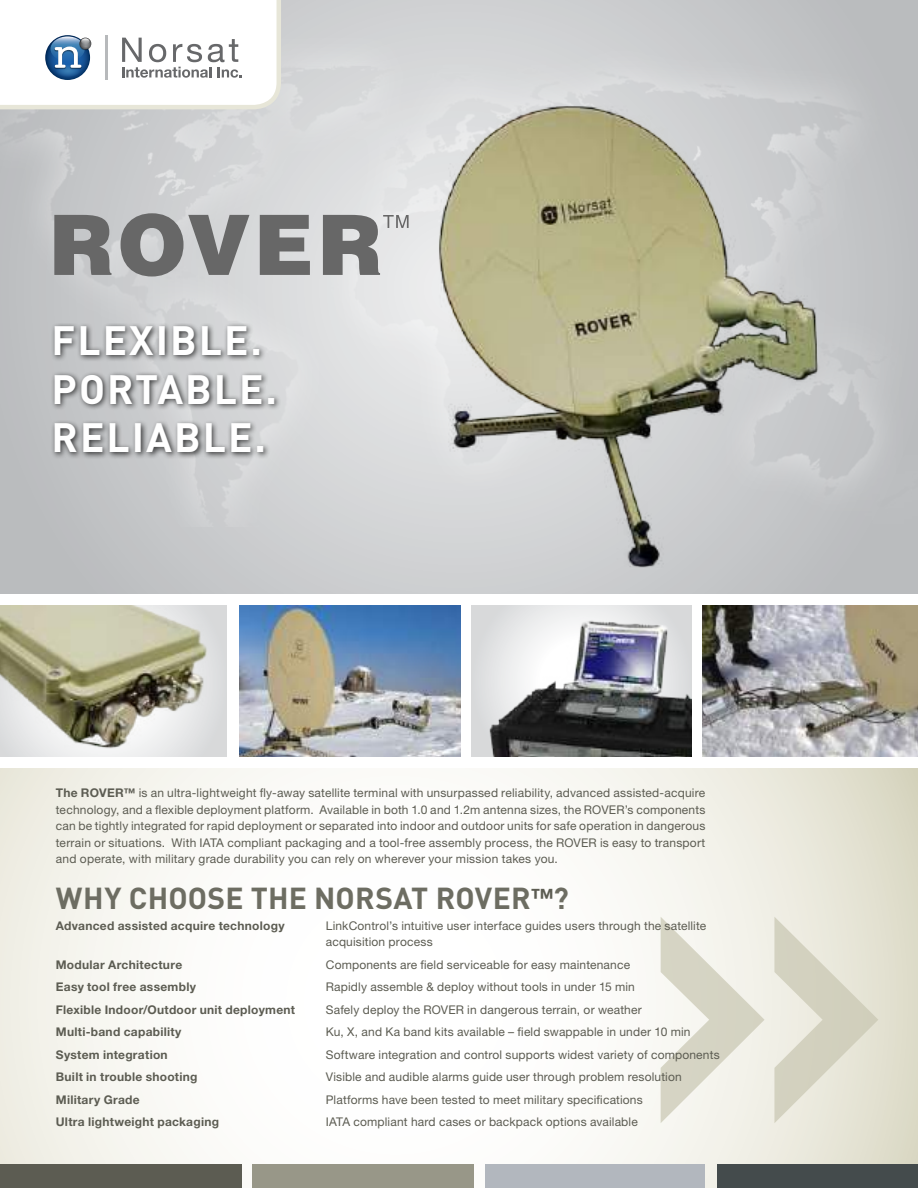
<style>
.page{position:relative;width:918px;height:1188px;background:#fff}
.page>*{position:absolute;margin:0;border:0;box-sizing:border-box;transform-origin:0 0}
.t1{font:500 450px "DINOT";color:#c8c6b1}
.t2{font:700 40.5px/48.6px "DINOT";letter-spacing:.05em;color:#fff}
.t3{font:700 30px "DINOT";letter-spacing:.005em;color:#6d6d62}
.t4{font:12px/16.5px "Helvetica Neue LT";letter-spacing:.015em;color:#5c5c52;text-align:justify}
.t5{font:700 12px "Helvetica Neue LT";letter-spacing:.025em;color:#5c5c52}
.s1{font-weight:700}
.s2{font-family:"Helvetica Neue LT";font-size:24px;color:#5c5c52}
</style>
<div class="page">
<div style="left:0;top:0;width:918px;height:594px;background:linear-gradient(to right,#c6c8ca,#c6c7c9)"></div>
<img style="left:0;top:38px;width:918px;height:488px">
<svg style="left:0;top:769px;width:918px;height:419px"></svg>
<svg style="left:0;top:0;width:281px;height:109px"></svg>
<img style="left:472px;top:606px;width:219px;height:151px">
<img style="left:0;top:606px;width:227px;height:151px">
<img style="left:239px;top:606px;width:221px;height:151px">
<div style="left:0;top:1165px;width:242px;height:23px;background:#5c5c52"></div>
<div style="left:253px;top:1165px;width:221px;height:23px;background:#989788"></div>
<div style="left:485px;top:1165px;width:220px;height:23px;background:#b2b7be"></div>
<div style="left:718px;top:1165px;width:200px;height:23px;background:#444b4c"></div>
<img style="left:703px;top:606px;width:215px;height:151px">
<img style="left:436px;top:103px;width:384px;height:465px">
<div style="left:50px;top:323px;width:231px;height:136px;background:#000;opacity:.75"></div>
<svg style="left:54px;top:215px;width:57px;height:60px;background:#7d7d7d"></svg>
<svg style="left:121px;top:213px;width:128px;height:64px;background:#969798"></svg>
<svg style="left:260px;top:215px;width:50px;height:60px;background:#808080"></svg>
<svg style="left:323px;top:215px;width:86px;height:60px;background:#a2a2a2"></svg>
<h2 class="t2" style="left:52px;top:315px;width:227px">FLEXIBLE.<br>PORTABLE.<br>RELIABLE.</h2>
<p class="t4" style="left:56px;top:784px;width:651px"><span class="s1">The ROVER™</span> is an ultra-lightweight fly-away satellite terminal with unsurpassed reliability, advanced assisted-acquire technology, and a flexible deployment platform. Available in both 1.0 and 1.2m antenna sizes, the ROVER’s components can be tightly integrated for rapid deployment or separated into indoor and outdoor units for safe operation in dangerous terrain or situations. With IATA compliant packaging and a tool-free assembly process, the ROVER is easy to transport and operate, with military grade durability you can rely on wherever your mission takes you.</p>
<h3 class="t3" style="left:56px;top:879px;width:514px">WHY CHOOSE THE NORSAT ROVER<span class="s2">™</span>?</h3>
<h1 class="t1" style="left:628px;top:730px;width:268px">»</h1>
<p class="t5" style="left:56px;top:918px;width:230px">Advanced assisted acquire technology</p>
<p class="t4" style="left:326px;top:917px;width:382px">LinkControl’s intuitive user interface guides users through the satellite acquisition process</p>
<p class="t5" style="left:56px;top:957px;width:128px">Modular Architecture</p>
<p class="t4" style="left:326px;top:956px;width:306px">Components are field serviceable for easy maintenance</p>
<p class="t5" style="left:56px;top:980px;width:142px">Easy tool free assembly</p>
<p class="t4" style="left:326px;top:979px;width:311px">Rapidly assemble &amp; deploy without tools in under 15 min</p>
<p class="t5" style="left:56px;top:1002px;width:241px">Flexible Indoor/Outdoor unit deployment</p>
<p class="t4" style="left:326px;top:1001px;width:317px">Safely deploy the ROVER in dangerous terrain, or weather</p>
<p class="t5" style="left:56px;top:1025px;width:127px">Multi-band capability</p>
<p class="t4" style="left:326px;top:1024px;width:366px">Ku, X, and Ka band kits available – field swappable in under 10 min</p>
<p class="t5" style="left:56px;top:1047px;width:113px">System integration</p>
<p class="t4" style="left:326px;top:1046px;width:395px">Software integration and control supports widest variety of components</p>
<p class="t5" style="left:56px;top:1070px;width:143px">Built in trouble shooting</p>
<p class="t4" style="left:326px;top:1069px;width:357px">Visible and audible alarms guide user through problem resolution</p>
<p class="t5" style="left:56px;top:1092px;width:85px">Military Grade</p>
<p class="t4" style="left:326px;top:1091px;width:318px">Platforms have been tested to meet military specifications</p>
<p class="t5" style="left:56px;top:1115px;width:165px">Ultra lightweight packaging</p>
<p class="t4" style="left:326px;top:1114px;width:313px">IATA compliant hard cases or backpack options available</p>
</div>
